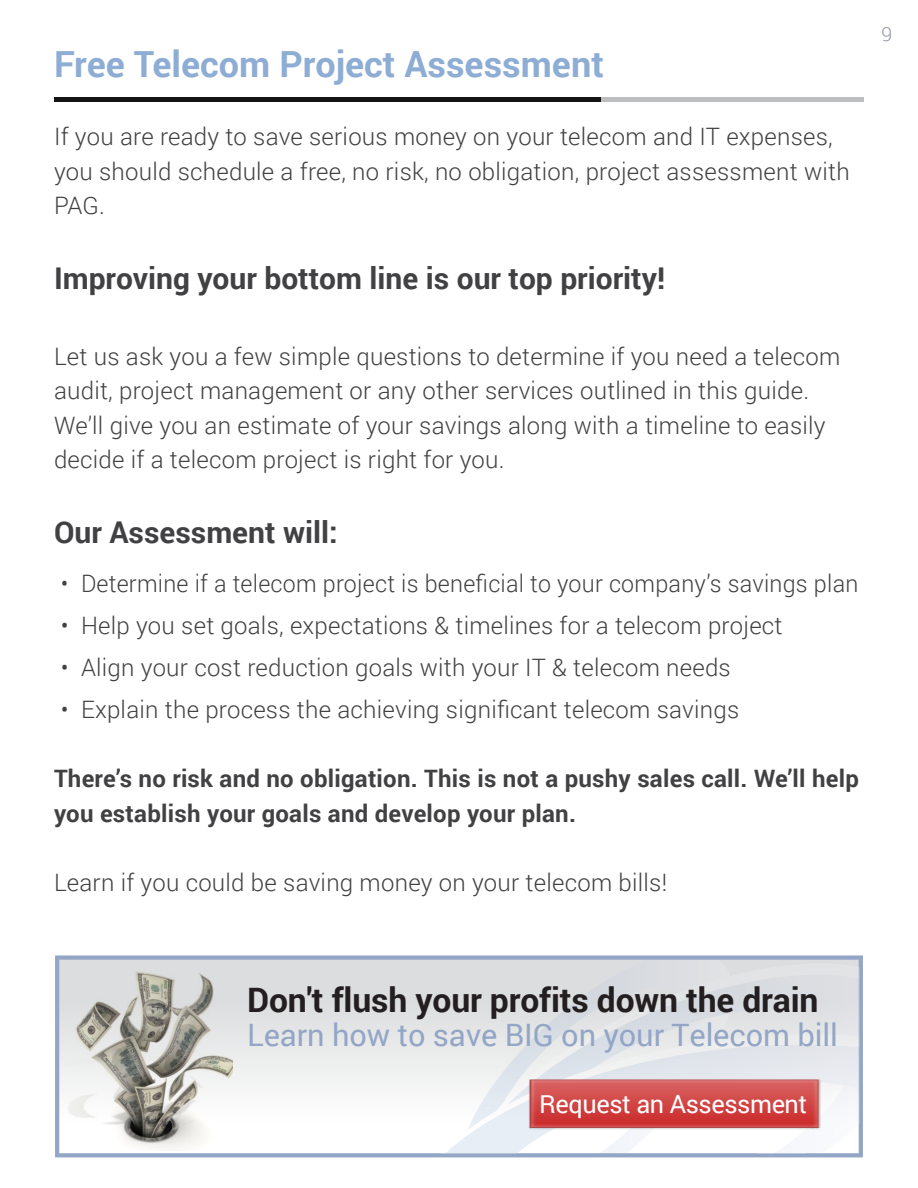
<style>
.page{position:relative;width:918px;height:1188px;background:#fff}
.page>*{position:absolute;margin:0;border:0;box-sizing:border-box;transform-origin:0 0}
.t1{font:700 36px "Roboto";color:#8eadd4}
.t2{font:700 33.6px "Roboto";letter-spacing:-.005em;color:#231f20}
.t3{font:30.9px "Roboto";letter-spacing:-.005em;color:#93a6c6}
.t4{font:700 30px "Roboto";color:#414042}
.t5{font:25.2px "Roboto";letter-spacing:-.015em;color:#fff}
.t6{font:300 24px/34.5px "Roboto";letter-spacing:.01em;color:#414042}
.t7{font:700 24px/34.5px "Roboto";letter-spacing:.01em;color:#414042}
.t8{font:300 19.5px "Roboto";color:#9599a8}
</style>
<div class="page">
<hr style="left:54px;top:98px;width:810px;height:4px;background:#bcbec0">
<div style="left:54px;top:97px;width:547px;height:5px;background:#141414"></div>
<svg style="left:55px;top:955px;width:808px;height:202px"></svg>
<div style="left:448px;top:961px;width:411px;height:55px;background:#dcddde"></div>
<div style="left:472px;top:975px;width:387px;height:41px;background:#dcdde0"></div>
<svg style="left:408px;top:1016px;width:451px;height:137px;fill:#e5e6e7"></svg>
<svg style="left:446px;top:1045px;width:413px;height:108px"></svg>
<img style="left:65px;top:967px;width:167px;height:183px">
<img style="left:522px;top:1074px;width:305px;height:59px">
<h1 class="t1" style="left:54px;top:39px;width:551px">Free Telecom Project Assessment</h1>
<p class="t6" style="left:54px;top:119px;width:797px">If you are ready to save serious money on your telecom and IT expenses, you should schedule a free, no risk, no obligation, project assessment with<br>PAG.</p>
<p class="t4" style="left:54px;top:257px;width:613px">Improving your bottom line is our top priority!</p>
<p class="t6" style="left:54px;top:338px;width:788px">Let us ask you a few simple questions to determine if you need a telecom audit, project management or any other services outlined in this guide.<br>We’ll give you an estimate of your savings along with a timeline to easily decide if a telecom project is right for you.</p>
<p class="t4" style="left:54px;top:512px;width:285px">Our Assessment will:</p>
<p class="t6" style="left:61px;top:566px;width:799px">• Determine if a telecom project is beneficial to your company’s savings plan</p>
<p class="t6" style="left:61px;top:608px;width:723px">• Help you set goals, expectations &amp; timelines for a telecom project</p>
<p class="t6" style="left:61px;top:650px;width:672px">• Align your cost reduction goals with your IT &amp; telecom needs</p>
<p class="t6" style="left:61px;top:692px;width:680px">• Explain the process the achieving significant telecom savings</p>
<p class="t7" style="left:54px;top:760px;width:807px">There’s no risk and no obligation. This is not a pushy sales call. We’ll help you establish your goals and develop your plan.</p>
<p class="t6" style="left:54px;top:864px;width:615px">Learn if you could be saving money on your telecom bills!</p>
<p class="t8" style="left:881px;top:20px;width:12px">9</p>
<h2 class="t2" style="left:247px;top:977px;width:573px">Don't flush your profits down the drain</h2>
<p class="t3" style="left:247px;top:1013px;width:592px">Learn how to save BIG on your Telecom bill</p>
<p class="t5" style="left:539px;top:1086px;width:270px">Request an Assessment</p>
</div>
